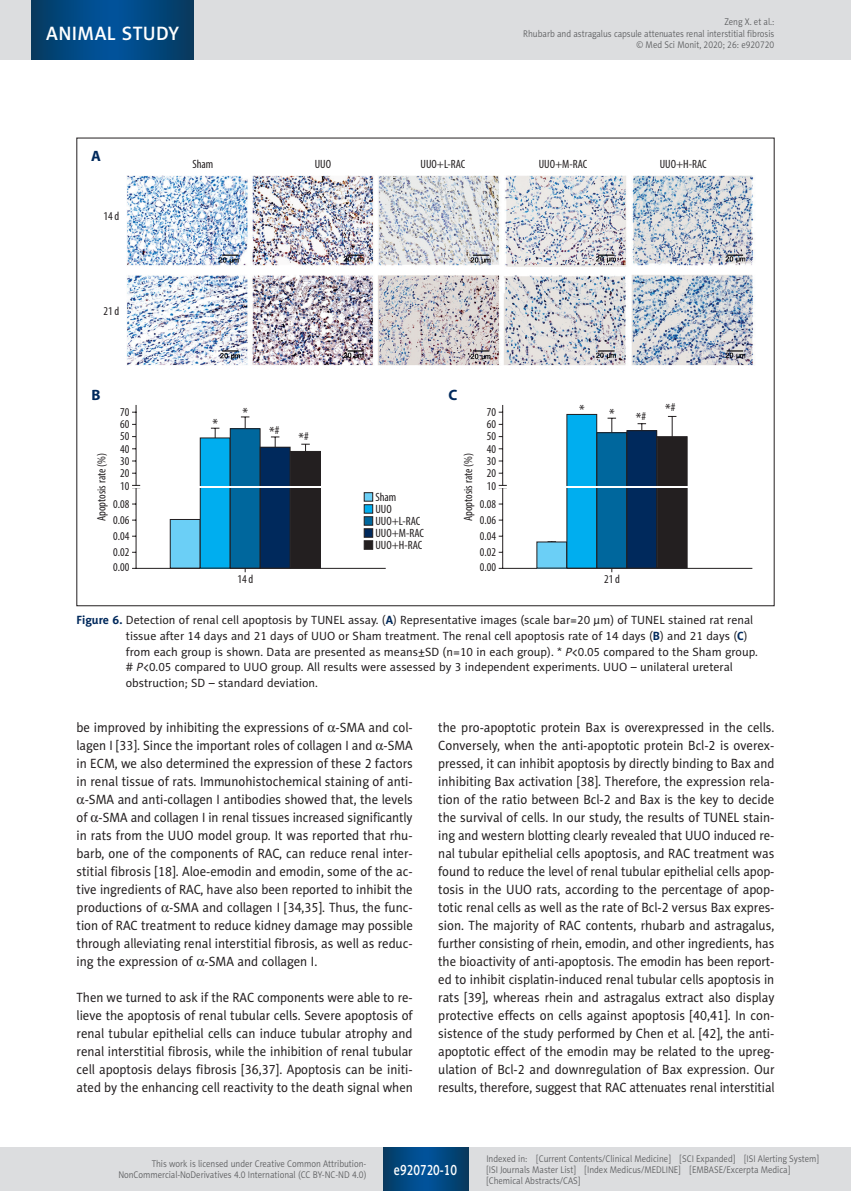
<style>
.page{position:relative;width:851px;height:1191px;background:#fff}
.page>*{position:absolute;margin:0;border:0;box-sizing:border-box;transform-origin:0 0}
.t1{font:19.5px "Naomi Sans EFN Medium";letter-spacing:.015em;color:#fff}
.t2{font:condensed 15px "Myriad Pro";color:#231f20}
.t3{font:15px "Naomi Sans EFN Medium";color:#fff;scale:.8 1}
.t4{font:700 15px "Myriad Pro";color:#00295c}
.MSM_Body{font:13.5px/18px "Naomi Sans EFN";color:#231f20;text-align:justify;scale:.95 1}
.MSM_Body-2{font:13.5px/18px "Naomi Sans EFN";color:#231f20;text-align:justify;scale:.94 1}
.MSM_Rycina_tytul{font:12px/15.8px "Naomi Sans EFN";color:#231f20}
.t5{font:condensed 12px/12.3px "Myriad Pro";color:#231f20;text-align:justify}
.t6{font:9.75px/11.2px "Naomi Sans EFN Light";color:#57585a;text-align:right;scale:.9 1}
.s1{font-weight:700;color:#00295c}
.s2{font-style:italic}
.s3{font-family:"Standard Sym L"}
</style>
<div class="page">
<img style="left:127px;top:175px;width:627px;height:191px">
<hr style="left:132px;top:568px;width:253px;height:1px;background:#231f20">
<hr style="left:136px;top:405px;width:1px;height:163px;background:#231f20">
<div style="left:364px;top:492px;width:9px;height:9px;background:#6bcff6;border:1px solid #231f20"></div>
<div style="left:364px;top:504px;width:9px;height:9px;background:#00aeef;border:1px solid #231f20"></div>
<div style="left:364px;top:516px;width:9px;height:9px;background:#00679d;border:1px solid #231f20"></div>
<div style="left:364px;top:528px;width:9px;height:9px;background:#00295c;border:1px solid #231f20"></div>
<div style="left:364px;top:540px;width:9px;height:9px;background:#231f20;border:1px solid #231f20"></div>
<svg style="left:169px;top:416px;width:141px;height:157px"></svg>
<div style="left:290px;top:451px;width:31px;height:117px;background:#231f20"></div>
<hr style="left:131px;top:485px;width:240px;height:2px;background:#fff">
<hr style="left:498px;top:568px;width:254px;height:1px;background:#231f20">
<hr style="left:502px;top:405px;width:1px;height:163px;background:#231f20">
<svg style="left:536px;top:414px;width:141px;height:159px"></svg>
<div style="left:656px;top:436px;width:31px;height:132px;background:#231f20"></div>
<hr style="left:498px;top:485px;width:239px;height:2px;background:#fff">
<div style="left:0;top:1148px;width:850px;height:43px;background:#dcdddf"></div>
<svg style="left:383px;top:1147px;width:85px;height:43px;background:#02477e"></svg>
<div style="left:0;top:0;width:850px;height:60px;background:#dcdddf"></div>
<hr style="left:850px;top:0;width:1px;height:60px;background:#dcdddf">
<svg style="left:32px;top:0;width:161px;height:60px;background:#02477f"></svg>
<h1 class="t1" style="left:46px;top:22px;width:134px">ANIMAL STUDY</h1>
<p class="t6" style="left:523px;top:16px;width:280px">Zeng X. et al.:<br>Rhubarb and astragalus capsule attenuates renal interstitial fibrosis © Med Sci Monit, 2020; 26: e920720</p>
<p class="t4" style="left:91px;top:147px;width:11px">A</p>
<p class="t5" style="left:103px;top:210px;width:17px">14 d</p>
<p class="t5" style="left:103px;top:305px;width:17px">21 d</p>
<p class="t5" style="left:192px;top:157px;width:22px">Sham</p>
<p class="t5" style="left:315px;top:157px;width:18px">UUO</p>
<p class="t5" style="left:420px;top:157px;width:46px">UUO+L-RAC</p>
<p class="t5" style="left:538px;top:157px;width:50px">UUO+M-RAC</p>
<p class="t5" style="left:659px;top:157px;width:48px">UUO+H-RAC</p>
<p class="t4" style="left:91px;top:385px;width:11px">B</p>
<p class="t4" style="left:448px;top:385px;width:10px">C</p>
<p class="t5" style="left:120px;top:405px;width:11px">70<br>60<br>50<br>40<br>30<br>20<br>10</p>
<p class="t5" style="left:113px;top:496px;width:18px;line-height:15.8px">0.08<br>0.06<br>0.04<br>0.02<br>0.00</p>
<p class="t5" style="left:95px;top:521px;width:70px;rotate:-90deg">Apoptosis rate (%)</p>
<p class="t2" style="left:212px;top:415px;width:7px">*</p>
<p class="t2" style="left:242px;top:404px;width:7px">*</p>
<p class="t2" style="left:269px;top:422px;width:12px">*<sup>#</sup></p>
<p class="t2" style="left:298px;top:429px;width:12px">*<sup>#</sup></p>
<p class="t5" style="left:237px;top:573px;width:17px">14 d</p>
<p class="t5" style="left:375px;top:491px;width:50px;text-align:left">Sham<br>UUO<br>UUO+L-RAC<br>UUO+M-RAC<br>UUO+H-RAC</p>
<p class="t5" style="left:486px;top:405px;width:11px">70<br>60<br>50<br>40<br>30<br>20<br>10</p>
<p class="t5" style="left:480px;top:496px;width:18px;line-height:15.8px">0.08<br>0.06<br>0.04<br>0.02<br>0.00</p>
<p class="t5" style="left:462px;top:521px;width:70px;rotate:-90deg">Apoptosis rate (%)</p>
<p class="t2" style="left:579px;top:403px;width:37px">* *</p>
<p class="t2" style="left:635px;top:408px;width:12px">*<sup>#</sup></p>
<p class="t2" style="left:665px;top:400px;width:12px">*<sup>#</sup></p>
<p class="t5" style="left:604px;top:573px;width:17px">21 d</p>
<p class="MSM_Rycina_tytul" style="left:126px;top:612px;width:633px;text-indent:-49px"><span class="s1">Figure 6.</span> Detection of renal cell apoptosis by TUNEL assay. (<span class="s1">A</span>) Representative images (scale bar=20 µm) of TUNEL stained rat renal tissue after 14 days and 21 days of UUO or Sham treatment. The renal cell apoptosis rate of 14 days (<span class="s1">B</span>) and 21 days (<span class="s1">C</span>) from each group is shown. Data are presented as means±SD (n=10 in each group). * <span class="s2">P</span>&lt;0.05 compared to the Sham group. # <span class="s2">P</span>&lt;0.05 compared to UUO group. All results were assessed by 3 independent experiments. UUO – unilateral ureteral obstruction; SD – standard deviation.</p>
<p class="MSM_Body" style="left:77px;top:718px;width:355px">be improved by inhibiting the expressions of <span class="s3">a</span>-SMA and col&shy;lagen I [33]. Since the important roles of collagen I and <span class="s3">a</span>-SMA in ECM, we also determined the expression of these 2 factors in renal tissue of rats. Immunohistochemical staining of anti&shy;<span class="s3">a</span>-SMA and anti-collagen I antibodies showed that, the levels of <span class="s3">a</span>-SMA and collagen I in renal tissues increased significantly in rats from the UUO model group. It was reported that rhu&shy;barb, one of the components of RAC, can reduce renal inter&shy;stitial fibrosis [18]. Aloe-emodin and emodin, some of the ac&shy;tive ingredients of RAC, have also been reported to inhibit the productions of <span class="s3">a</span>-SMA and collagen I [34,35]. Thus, the func&shy;tion of RAC treatment to reduce kidney damage may possible through alleviating renal interstitial fibrosis, as well as reduc&shy;ing the expression of <span class="s3">a</span>-SMA and collagen I.</p>
<p class="MSM_Body-2" style="left:77px;top:988px;width:359px">Then we turned to ask if the RAC components were able to re&shy;lieve the apoptosis of renal tubular cells. Severe apoptosis of renal tubular epithelial cells can induce tubular atrophy and renal interstitial fibrosis, while the inhibition of renal tubular cell apoptosis delays fibrosis [36,37]. Apoptosis can be initi&shy;ated by the enhancing cell reactivity to the death signal when</p>
<p class="MSM_Body" style="left:438px;top:718px;width:355px">the pro-apoptotic protein Bax is overexpressed in the cells.<br>Conversely, when the anti-apoptotic protein Bcl-2 is overex&shy;pressed, it can inhibit apoptosis by directly binding to Bax and inhibiting Bax activation [38]. Therefore, the expression rela&shy;tion of the ratio between Bcl-2 and Bax is the key to decide the survival of cells. In our study, the results of TUNEL stain&shy;ing and western blotting clearly revealed that UUO induced re&shy;nal tubular epithelial cells apoptosis, and RAC treatment was found to reduce the level of renal tubular epithelial cells apop&shy;tosis in the UUO rats, according to the percentage of apop&shy;totic renal cells as well as the rate of Bcl-2 versus Bax expres&shy;sion. The majority of RAC contents, rhubarb and astragalus, further consisting of rhein, emodin, and other ingredients, has the bioactivity of anti-apoptosis. The emodin has been report&shy;ed to inhibit cisplatin-induced renal tubular cells apoptosis in rats [39], whereas rhein and astragalus extract also display protective effects on cells against apoptosis [40,41]. In con&shy;sistence of the study performed by Chen et al. [42], the anti&shy;apoptotic effect of the emodin may be related to the upreg&shy;ulation of Bcl-2 and downregulation of Bax expression. Our results, therefore, suggest that RAC attenuates renal interstitial</p>
<p class="t6" style="left:118px;top:1158px;width:277px">This work is licensed under Creative Common Attribution-<br>NonCommercial-NoDerivatives 4.0 International (CC BY-NC-ND 4.0)</p>
<p class="t3" style="left:394px;top:1160px;width:81px">e920720-10</p>
<p class="t6" style="left:486px;top:1152px;width:371px;text-align:left">Indexed in: [Current Contents/Clinical Medicine] [SCI Expanded] [ISI Alerting System] [ISI Journals Master List] [Index Medicus/MEDLINE] [EMBASE/Excerpta Medica] [Chemical Abstracts/CAS]</p>
</div>
